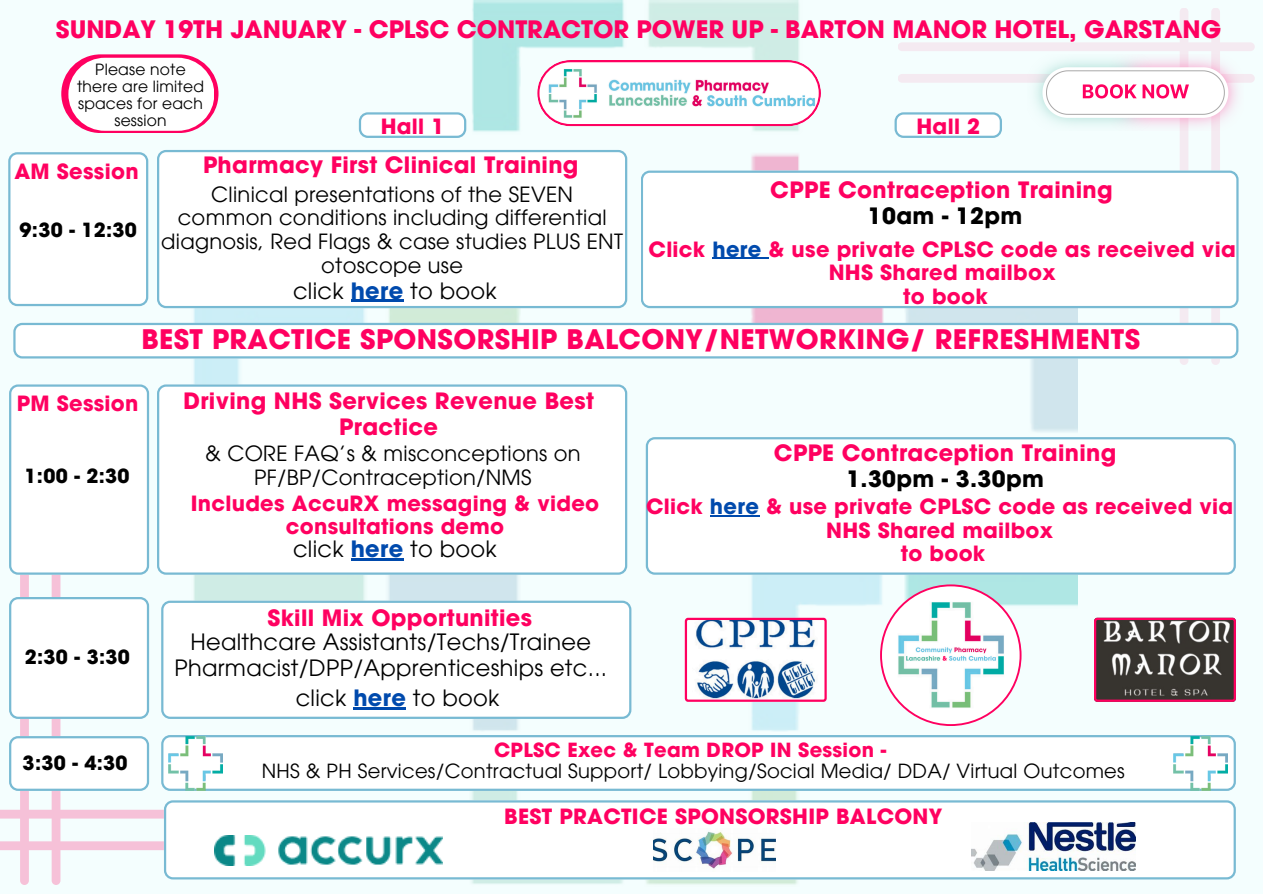
<style>
.page{position:relative;width:1263px;height:894px;background:#fff}
.page>*{position:absolute;margin:0;border:0;box-sizing:border-box;transform-origin:0 0}
.t1{font:700 26.85px "ITC Avant Garde Pro";letter-spacing:.015em;color:#ff0060}
.t2{font:700 24px "ITC Avant Garde Pro";color:#ff0060}
.t3{font:700 22.5px/25.8px "ITC Avant Garde Pro";letter-spacing:.015em;color:#ff0060;text-align:center}
.t4{font:22.5px/25.8px "ITC Avant Garde Pro";letter-spacing:.015em;color:#000;text-align:center}
.t5{font:700 21px/23.7px "ITC Avant Garde Pro";letter-spacing:.015em;color:#ff0060;text-align:center}
.t6{font:21px/23.7px "ITC Avant Garde Pro";letter-spacing:.015em;color:#000;text-align:center}
.t7{font:19.5px "ITC Avant Garde Pro";letter-spacing:.015em;color:#000}
.t8{font:700 19.5px "ITC Avant Garde Pro";letter-spacing:.015em;color:#000}
.t9{font:700 19.5px "ITC Avant Garde Pro";letter-spacing:.015em;color:#ff0060}
.t10{font:15.45px/16.8px "ITC Avant Garde Pro";letter-spacing:.015em;color:#000;text-align:center}
.s1{color:#000}
.s2{color:#004aad}
.s3{font-weight:700;color:#004aad}
</style>
<div class="page">
<div style="left:0;top:0;width:1263px;height:893px;background:#f4fefe"></div>
<svg style="left:8px;top:152px;width:140px;height:154px"></svg>
<img style="left:192px;top:1px;width:885px;height:884px">
<svg style="left:0;top:527px;width:342px;height:357px"></svg>
<svg style="left:898px;top:8px;width:357px;height:357px"></svg>
<div style="left:161px;top:600px;width:470px;height:118px;background:#fff"></div>
<svg style="left:161px;top:734px;width:1075px;height:56px"></svg>
<svg style="left:164px;top:800px;width:1072px;height:79px"></svg>
<svg style="left:359px;top:112px;width:107px;height:26px"></svg>
<div style="left:641px;top:171px;width:597px;height:137px;background:#fff"></div>
<svg style="left:13px;top:323px;width:1225px;height:35px"></svg>
<div style="left:157px;top:150px;width:470px;height:158px;background:#fff"></div>
<div style="left:157px;top:384px;width:470px;height:190px;background:#fff"></div>
<div style="left:646px;top:437px;width:590px;height:137px;background:#fff"></div>
<svg style="left:9px;top:735px;width:140px;height:55px"></svg>
<svg style="left:894px;top:112px;width:108px;height:26px"></svg>
<img style="left:972px;top:822px;width:164px;height:48px">
<img style="left:653px;top:828px;width:123px;height:43px">
<img style="left:214px;top:835px;width:229px;height:30px">
<img style="left:169px;top:735px;width:54px;height:54px">
<img style="left:1174px;top:735px;width:54px;height:54px">
<svg style="left:880px;top:584px;width:141px;height:141px"></svg>
<svg style="left:882px;top:586px;width:138px;height:138px"></svg>
<img style="left:885px;top:589px;width:131px;height:131px;border-radius:50%">
<svg style="left:1094px;top:617px;width:142px;height:84px;background:#644f53"></svg>
<svg style="left:685px;top:617px;width:141px;height:84px"></svg>
<svg style="left:61px;top:54px;width:157px;height:79px;background:#fe136c"></svg>
<div style="left:68px;top:58px;width:146px;height:73px;background:#fff;border-radius:36px"></div>
<img style="left:1151px;top:54px;width:92px;height:77px">
<img style="left:1027px;top:54px;width:124px;height:77px">
<svg style="left:1042px;top:67px;width:186px;height:51px"></svg>
<div style="left:9px;top:384px;width:140px;height:190px;background:#fff"></div>
<svg style="left:537px;top:60px;width:284px;height:66px"></svg>
<hr style="left:351px;top:300px;width:53px;height:2px;background:#004aad">
<hr style="left:351px;top:558px;width:53px;height:2px;background:#004aad">
<hr style="left:353px;top:706px;width:53px;height:3px;background:#004aad">
<hr style="left:712px;top:258px;width:57px;height:1px;background:#004aad">
<hr style="left:710px;top:515px;width:49px;height:1px;background:#004aad">
<svg style="left:9px;top:597px;width:140px;height:121px"></svg>
<h4 class="t2" style="left:56px;top:20px;width:1167px">SUNDAY 19TH JANUARY - CPLSC CONTRACTOR POWER UP - BARTON MANOR HOTEL, GARSTANG</h4>
<h4 class="t10" style="left:77px;top:63px;width:128px">Please note there are limited spaces for each session</h4>
<h3 class="t5" style="left:916px;top:117px;width:65px">Hall 2</h3>
<h4 class="t5" style="left:381px;top:117px;width:65px">Hall 1</h4>
<h6 class="t3" style="left:203px;top:155px;width:377px">Pharmacy First Clinical Training</h6>
<h6 class="t6" style="left:161px;top:185px;width:463px">Clinical presentations of the SEVEN common conditions including differential diagnosis, Red Flags &amp; case studies PLUS ENT otoscope use</h6>
<p class="t5" style="left:14px;top:162px;width:126px">AM Session</p>
<h4 class="t3" style="left:770px;top:180px;width:344px">CPPE Contraception Training<br><span class="s1">10am - 12pm</span></h4>
<p class="t8" style="left:20px;top:223px;width:119px">9:30 - 12:30</p>
<h6 class="t5" style="left:648px;top:240px;width:589px">Click <span class="s2">here</span> &amp; use private CPLSC code as received via<br>NHS Shared mailbox<br>to book</h6>
<p class="t1" style="left:141px;top:329px;width:1000px">BEST PRACTICE SPONSORSHIP BALCONY/NETWORKING/ REFRESHMENTS</p>
<h3 class="t4" style="left:293px;top:280px;width:205px">click <span class="s3">here</span> to book</h3>
<p class="t5" style="left:17px;top:394px;width:123px">PM Session</p>
<p class="t8" style="left:25px;top:468px;width:106px">1:00 - 2:30</p>
<p class="t8" style="left:25px;top:649px;width:106px">2:30 - 3:30</p>
<h6 class="t8" style="left:23px;top:755px;width:106px">3:30 - 4:30</h6>
<h3 class="t3" style="left:183px;top:391px;width:412px">Driving NHS Services Revenue Best<br>Practice</h3>
<h6 class="t6" style="left:205px;top:444px;width:377px">&amp; CORE FAQ’s &amp; misconceptions on<br>PF/BP/Contraception/NMS</h6>
<h1 class="t5" style="left:191px;top:493px;width:410px">Includes AccuRX messaging &amp; video consultations demo</h1>
<p class="t4" style="left:293px;top:539px;width:205px">click <span class="s3">here</span> to book</p>
<h6 class="t3" style="left:267px;top:607px;width:266px">Skill Mix Opportunities</h6>
<h6 class="t4" style="left:174px;top:631px;width:434px">Healthcare Assistants/Techs/Trainee<br>Pharmacist/DPP/Apprenticeships etc...</h6>
<h6 class="t4" style="left:296px;top:687px;width:205px">click <span class="s3">here</span> to book</h6>
<h3 class="t3" style="left:774px;top:443px;width:344px">CPPE Contraception Training<br><span class="s1">1.30pm - 3.30pm</span></h3>
<h6 class="t5" style="left:646px;top:497px;width:589px">Click <span class="s2">here</span> &amp; use private CPLSC code as received via<br>NHS Shared mailbox<br>to book</h6>
<p class="t9" style="left:494px;top:742px;width:394px">CPLSC Exec &amp; Team DROP IN Session -</p>
<p class="t7" style="left:262px;top:763px;width:864px">NHS &amp; PH Services/Contractual Support/ Lobbying/Social Media/ DDA/ Virtual Outcomes</p>
<p class="t5" style="left:504px;top:807px;width:440px">BEST PRACTICE SPONSORSHIP BALCONY</p>
</div>
